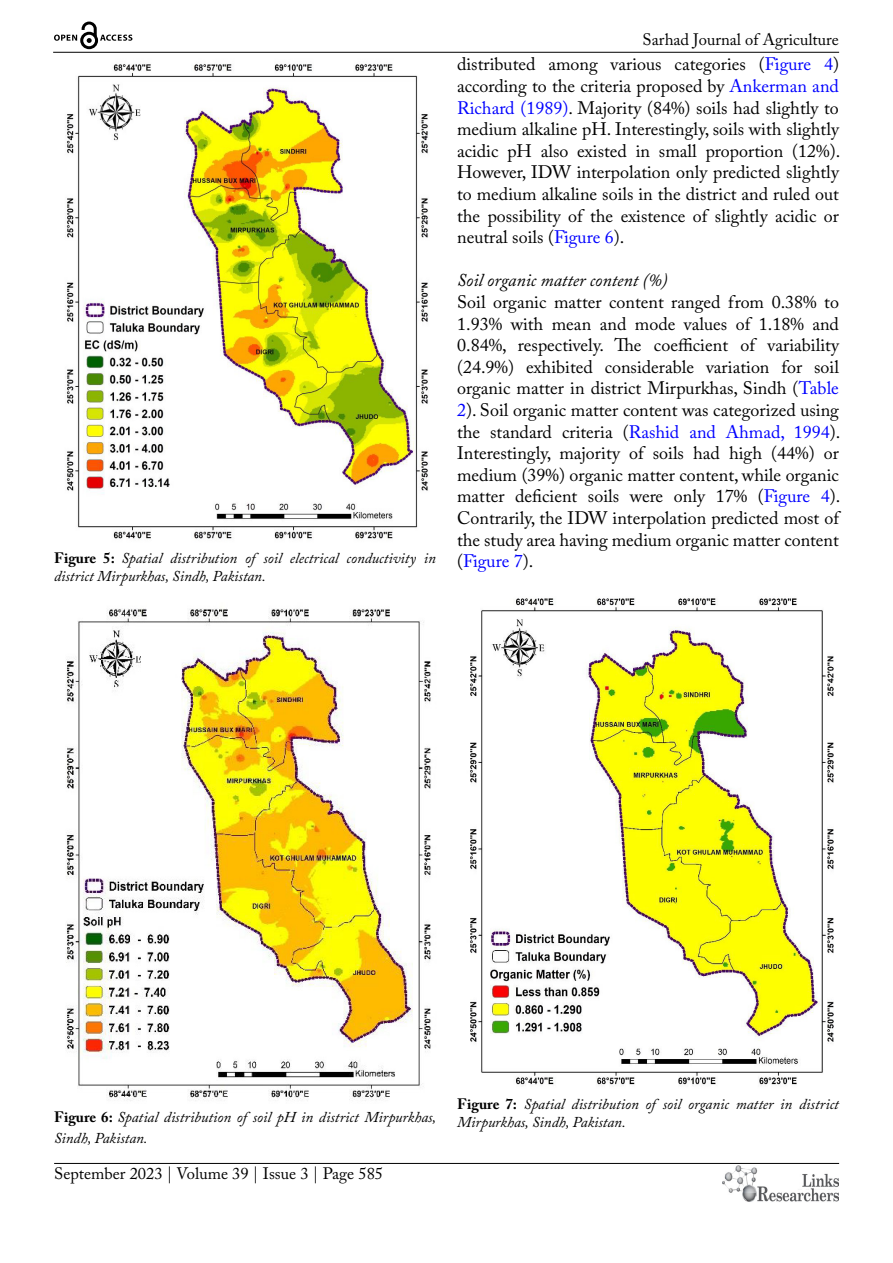
<style>
.page{position:relative;width:893px;height:1263px;background:#fff}
.page>*{position:absolute;margin:0;border:0;box-sizing:border-box;transform-origin:0 0}
.t1{font:18px/21.6px "Adobe Caslon Pro";color:#000;text-align:justify}
.t2{font:italic 18px "Adobe Caslon Pro";color:#000}
.t3{font:16.5px "Adobe Caslon Pro";color:#000}
.t4{font:italic 15px/18px "Adobe Caslon Pro";color:#000}
.s1{font-weight:700;font-style:normal}
.s2{color:#00f}
</style>
<div class="page">
<hr style="left:53px;top:52px;width:786px;height:1px;background:#000">
<hr style="left:54px;top:1163px;width:785px;height:1px;background:#000">
<img style="left:722px;top:1166px;width:117px;height:36px">
<svg style="left:54px;top:22px;width:78px;height:27px"></svg>
<img style="left:66px;top:64px;width:362px;height:475px">
<img style="left:66px;top:608px;width:365px;height:493px">
<img style="left:470px;top:598px;width:364px;height:488px">
<p class="t4" style="left:54px;top:549px;width:383px"><span class="s1">Figure 5:</span> Spatial distribution of soil electrical conductivity in district Mirpurkhas, Sindh, Pakistan.</p>
<p class="t3" style="left:643px;top:30px;width:198px">Sarhad Journal of Agriculture</p>
<p class="t1" style="left:457px;top:53px;width:385px">distributed among various categories (<span class="s2">Figure 4</span>) according to the criteria proposed by <span class="s2">Ankerman and Richard (1989)</span>. Majority (84%) soils had slightly to medium alkaline pH. Interestingly, soils with slightly acidic pH also existed in small proportion (12%).<br>However, IDW interpolation only predicted slightly to medium alkaline soils in the district and ruled out the possibility of the existence of slightly acidic or neutral soils (<span class="s2">Figure 6</span>).</p>
<p class="t2" style="left:457px;top:270px;width:212px">Soil organic matter content (%)</p>
<p class="t1" style="left:457px;top:291px;width:385px">Soil organic matter content ranged from 0.38% to 1.93% with mean and mode values of 1.18% and 0.84%, respectively. The coefficient of variability (24.9%) exhibited considerable variation for soil organic matter in district Mirpurkhas, Sindh (<span class="s2">Table 2</span>). Soil organic matter content was categorized using the standard criteria (<span class="s2">Rashid and Ahmad, 1994</span>).<br>Interestingly, majority of soils had high (44%) or medium (39%) organic matter content, while organic matter deficient soils were only 17% (<span class="s2">Figure 4</span>).<br>Contrarily, the IDW interpolation predicted most of the study area having medium organic matter content (<span class="s2">Figure 7</span>).</p>
<p class="t4" style="left:54px;top:1105px;width:384px;line-height:21.6px"><span class="s1">Figure 6:</span> Spatial distribution of soil pH in district Mirpurkhas,<br>Sindh, Pakistan.</p>
<p class="t3" style="left:54px;top:1164px;width:331px">September 2023 | Volume 39 | Issue 3 | Page 585</p>
<p class="t4" style="left:457px;top:1095px;width:383px"><span class="s1">Figure 7:</span> Spatial distribution of soil organic matter in district<br>Mirpurkhas, Sindh, Pakistan.</p>
</div>
